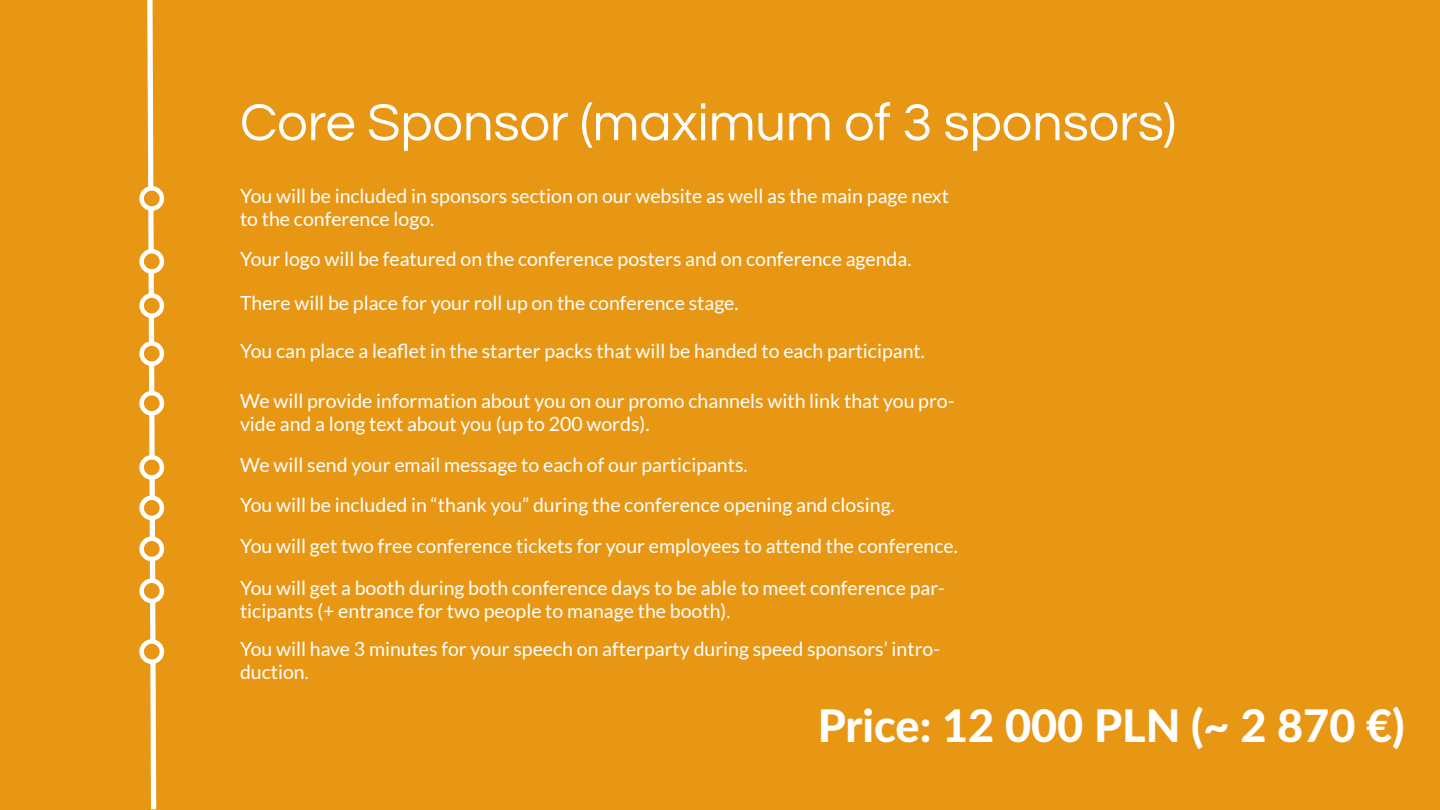
<style>
.page{position:relative;width:1440px;height:810px;background:#e89715}
.page>*{position:absolute;margin:0;border:0;box-sizing:border-box;transform-origin:0 0}
.t1{font:54px "Questrial";color:#fff}
.t2{font:800 45px "Lato";color:#fff}
.t3{font:19.5px/41.1px "Lato";color:#fff}
</style>
<div class="page">
<svg style="left:145px;top:0;width:14px;height:810px"></svg>
<svg style="left:142px;top:188px;width:20px;height:21px"></svg>
<div style="left:139px;top:186px;width:25px;height:25px;border:4px solid #fff;border-radius:50%"></div>
<svg style="left:142px;top:251px;width:20px;height:21px"></svg>
<div style="left:139px;top:249px;width:25px;height:25px;border:4px solid #fff;border-radius:50%"></div>
<svg style="left:142px;top:296px;width:20px;height:20px"></svg>
<div style="left:139px;top:293px;width:25px;height:25px;border:4px solid #fff;border-radius:50%"></div>
<svg style="left:142px;top:343px;width:20px;height:21px"></svg>
<div style="left:139px;top:341px;width:25px;height:25px;border:4px solid #fff;border-radius:50%"></div>
<svg style="left:142px;top:393px;width:20px;height:20px"></svg>
<div style="left:139px;top:391px;width:25px;height:25px;border:4px solid #fff;border-radius:50%"></div>
<svg style="left:142px;top:457px;width:20px;height:21px"></svg>
<div style="left:139px;top:455px;width:25px;height:25px;border:4px solid #fff;border-radius:50%"></div>
<svg style="left:142px;top:498px;width:20px;height:20px"></svg>
<div style="left:139px;top:496px;width:25px;height:24px;border:4px solid #fff;border-radius:50%"></div>
<svg style="left:142px;top:539px;width:20px;height:20px"></svg>
<div style="left:139px;top:536px;width:25px;height:25px;border:4px solid #fff;border-radius:50%"></div>
<svg style="left:142px;top:641px;width:20px;height:21px"></svg>
<div style="left:139px;top:639px;width:25px;height:25px;border:4px solid #fff;border-radius:50%"></div>
<svg style="left:142px;top:581px;width:20px;height:20px"></svg>
<div style="left:139px;top:578px;width:25px;height:25px;border:4px solid #fff;border-radius:50%"></div>
<h1 class="t1" style="left:240px;top:96px;width:938px">Core Sponsor (maximum of 3 sponsors)</h1>
<p class="t3" style="left:240px;top:184px;width:711px;line-height:23.4px">You will be included in sponsors section on our website as well as the main page next to the conference logo.</p>
<p class="t3" style="left:240px;top:238px;width:673px">Your logo will be featured on the conference posters and on conference agenda.</p>
<p class="t3" style="left:240px;top:282px;width:500px">There will be place for your roll up on the conference stage.</p>
<p class="t3" style="left:240px;top:330px;width:686px">You can place a leaflet in the starter packs that will be handed to each participant.</p>
<p class="t3" style="left:240px;top:389px;width:716px;line-height:23.4px">We will provide information about you on our promo channels with link that you pro&shy;vide and a long text about you (up to 200 words).</p>
<p class="t3" style="left:240px;top:444px;width:719px">We will send your email message to each of our participants.<br>You will be included in “thank you” during the conference opening and closing.<br>You will get two free conference tickets for your employees to attend the conference.<br>You will get a booth during both conference days to be able to meet conference par-</p>
<p class="t3" style="left:240px;top:592px;width:702px;line-height:37.3px">ticipants (+ entrance for two people to manage the booth).<br>You will have 3 minutes for your speech on afterparty during speed sponsors’ intro-</p>
<p class="t3" style="left:240px;top:651px;width:70px">duction.</p>
<h2 class="t2" style="left:818px;top:692px;width:588px">Price: 12 000 PLN (~ 2 870 €)</h2>
</div>
